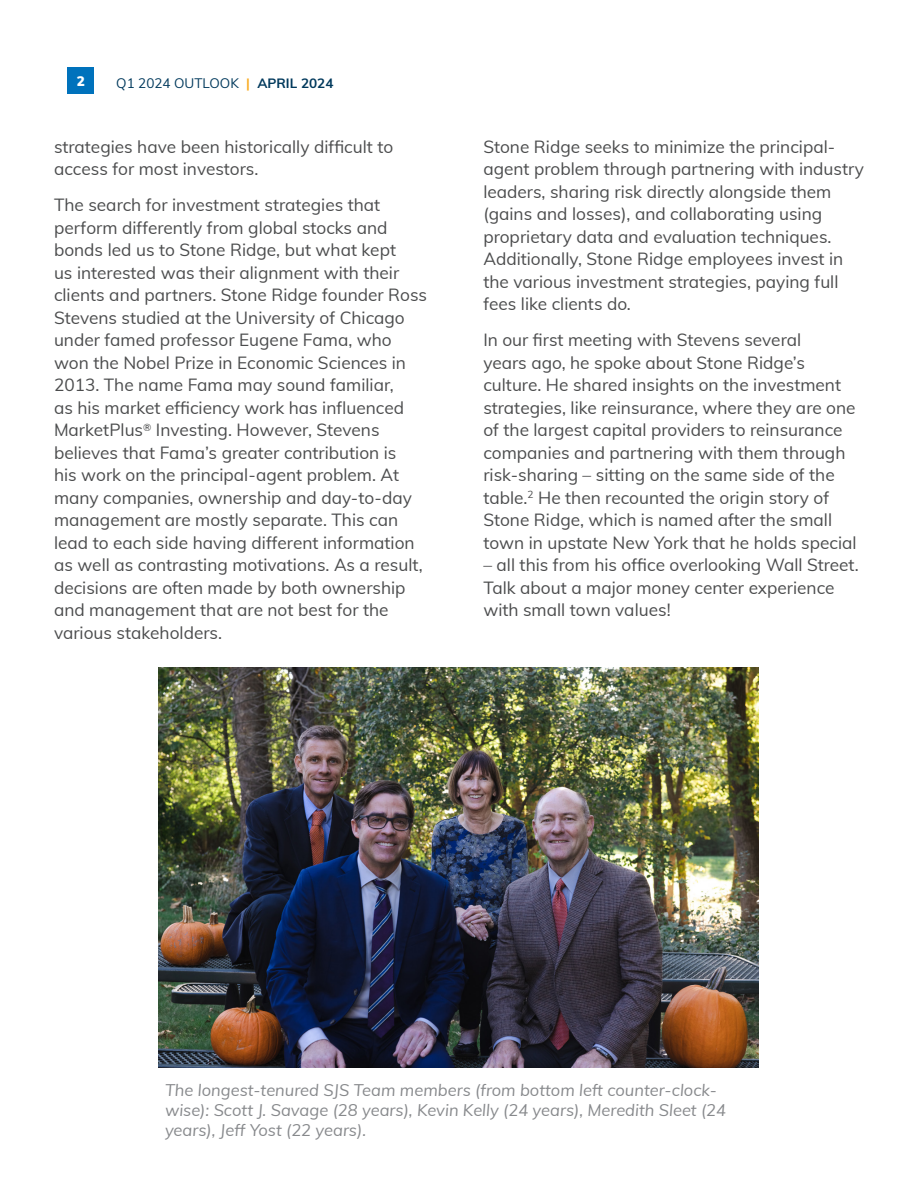
<style>
.page{position:relative;width:918px;height:1188px;background:#fff}
.page>*{position:absolute;margin:0;border:0;box-sizing:border-box;transform-origin:0 0}
.t1{font:17.25px/22.5px "Muli";color:#4b4c4d}
.t2{font:italic 16.5px/19.8px "Muli";color:#87898c}
.t3{font:13.5px "Muli";color:#00395c}
.t4{font:900 13.5px "Muli";color:#fff}
.s1{font-weight:700;color:#f9a91b}
.s2{font-weight:700}
</style>
<div class="page">
<div style="left:68px;top:68px;width:26px;height:26px;background:#0072bc"></div>
<img style="left:159px;top:668px;width:599px;height:399px">
<p class="t4" style="left:77px;top:71px;width:10px">2</p>
<p class="t3" style="left:116px;top:73px;width:219px">Q1 2024 OUTLOOK <span class="s1">|</span> <span class="s2">APRIL 2024</span></p>
<p class="t1" style="left:54px;top:135px;width:341px">strategies have been historically difficult to access for most investors.</p>
<p class="t1" style="left:54px;top:193px;width:375px">The search for investment strategies that perform differently from global stocks and bonds led us to Stone Ridge, but what kept<br>us interested was their alignment with their clients and partners. Stone Ridge founder Ross Stevens studied at the University of Chicago under famed professor Eugene Fama, who won the Nobel Prize in Economic Sciences in 2013. The name Fama may sound familiar,<br>as his market efficiency work has influenced MarketPlus<sup>®</sup> Investing. However, Stevens believes that Fama’s greater contribution is<br>his work on the principal-agent problem. At many companies, ownership and day-to-day management are mostly separate. This can lead to each side having different information as well as contrasting motivations. As a result, decisions are often made by both ownership and management that are not best for the various stakeholders.</p>
<p class="t1" style="left:483px;top:135px;width:382px">Stone Ridge seeks to minimize the principal&shy;agent problem through partnering with industry leaders, sharing risk directly alongside them (gains and losses), and collaborating using proprietary data and evaluation techniques.<br>Additionally, Stone Ridge employees invest in the various investment strategies, paying full fees like clients do.</p>
<p class="t1" style="left:483px;top:328px;width:375px">In our first meeting with Stevens several<br>years ago, he spoke about Stone Ridge’s culture. He shared insights on the investment strategies, like reinsurance, where they are one of the largest capital providers to reinsurance companies and partnering with them through risk-sharing – sitting on the same side of the table.<sup>2</sup> He then recounted the origin story of Stone Ridge, which is named after the small town in upstate New York that he holds special</p>
<p class="t1" style="left:483px;top:553px;width:377px">– all this from his office overlooking Wall Street.<br>Talk about a major money center experience with small town values!</p>
<p class="t2" style="left:165px;top:1079px;width:563px">The longest-tenured SJS Team members (from bottom left counter-clock&shy;wise): Scott J. Savage (28 years), Kevin Kelly (24 years), Meredith Sleet (24 years), Jeff Yost (22 years).</p>
</div>
